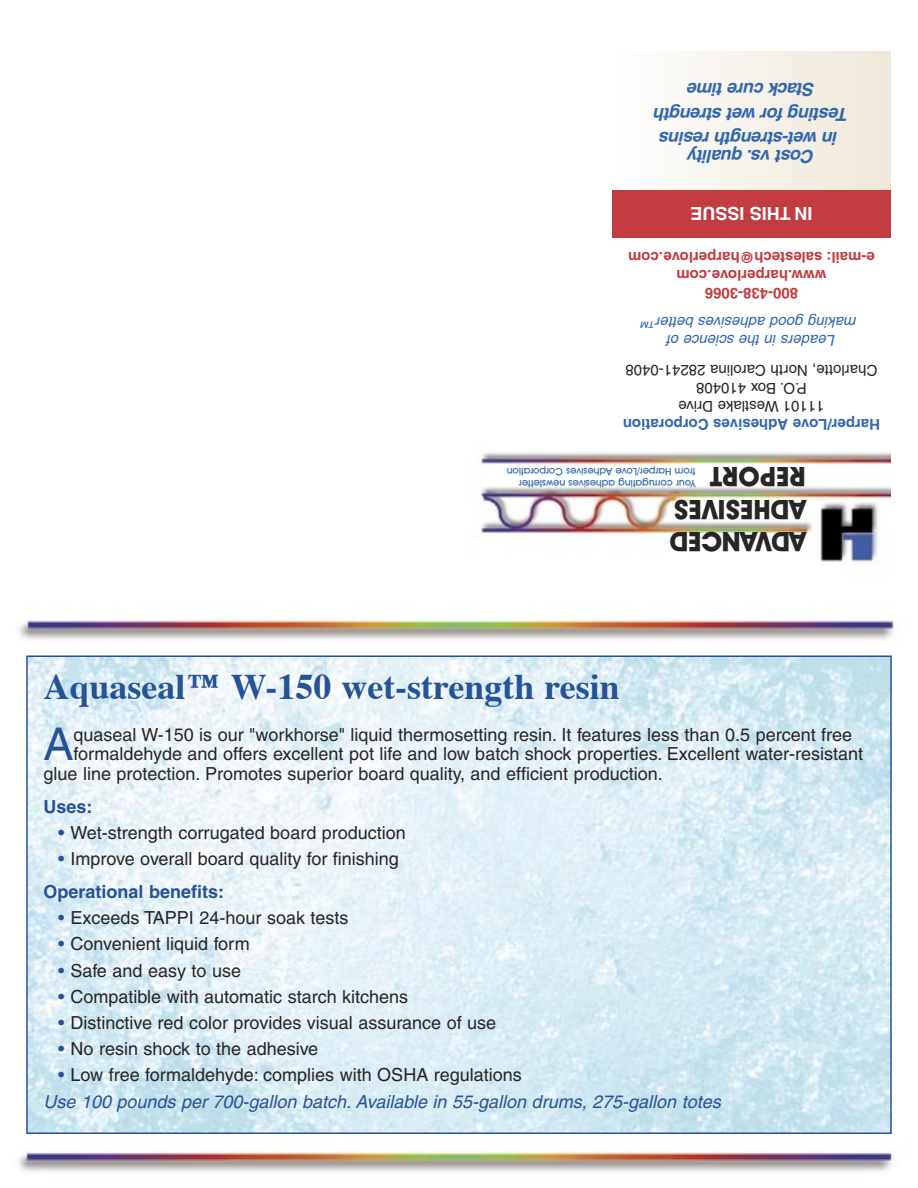
<style>
.page{position:relative;width:918px;height:1188px;background:#fff}
.page>*{position:absolute;margin:0;border:0;box-sizing:border-box;transform-origin:0 0}
.First_paragraph{font:45.15px "Helvetica";color:#255398}
.Headline_1{font:700 36px "Times";color:#255398}
.t1{font:700 27.15px "Avant Garde IT Cby BT";color:#272525}
.bullet_graph{font:18px "Helvetica";color:#272525}
.First_paragraph-2{font:18px "Helvetica";color:#272525}
.bullet_graph-2{font:italic 18px "Helvetica";color:#255398}
.t2{font:italic 700 18px/18px "Helvetica";letter-spacing:-.025em;color:#3267af;text-align:center}
.t3{font:700 18px "Helvetica";color:#255398}
.t4{font:700 18px "Helvetica";color:#fff}
.t5{font:15px/18px "Helvetica";color:#272525;text-align:center}
.t6{font:700 15px "Helvetica";color:#c23c40}
.t7{font:italic 15px/18px "Helvetica";color:#3267af;text-align:center}
.t8{font:700 15px "Helvetica";color:#3267af}
.t9{font:500 10.2px/12.3px "Avant Garde IT Cby BT";color:#3267af}
.s1{color:#255398}
</style>
<div class="page">
<img style="left:18px;top:1151px;width:890px;height:21px">
<img style="left:29px;top:658px;width:860px;height:473px">
<img style="left:19px;top:619px;width:879px;height:21px">
<img style="left:473px;top:452px;width:418px;height:110px">
<div style="left:612px;top:51px;width:279px;height:187px;background:linear-gradient(to right,#fff,#efe7d9)"></div>
<div style="left:612px;top:190px;width:279px;height:47px;background:#c23c40"></div>
<p class="t2" style="left:815px;top:98px;width:129px;rotate:-180deg">Stack cure time</p>
<p class="t2" style="left:849px;top:123px;width:196px;rotate:-180deg">Testing for wet strength</p>
<p class="t2" style="left:838px;top:166px;width:180px;rotate:-180deg">Cost vs. quality<br>in wet-strength resins</p>
<p class="t4" style="left:813px;top:225px;width:124px;rotate:-180deg">IN THIS ISSUE</p>
<p class="t6" style="left:875px;top:267px;width:248px;rotate:-180deg">e-mail: salestech@harperlove.com</p>
<p class="t6" style="left:827px;top:285px;width:152px;rotate:-180deg">www.harperlove.com</p>
<p class="t6" style="left:798px;top:303px;width:95px;rotate:-180deg">800-438-3066</p>
<p class="t7" style="left:857px;top:349px;width:217px;rotate:-180deg">Leaders in the science of making good adhesives better™</p>
<p class="t5" style="left:877px;top:415px;width:253px;rotate:-180deg">11101 Westlake Drive<br>P.O. Box 410408<br>Charlotte, North Carolina 28241-0408</p>
<p class="t8" style="left:880px;top:433px;width:259px;rotate:-180deg">Harper/Love Adhesives Corporation</p>
<p class="t9" style="left:696px;top:490px;width:190px;rotate:-180deg">Your corrugating adhesives newsletter from Harper/Love Adhesives Corporation</p>
<p class="t1" style="left:806px;top:493px;width:97px;rotate:-180deg">REPORT</p>
<p class="t1" style="left:806px;top:526px;width:133px;rotate:-180deg">ADHESIVES</p>
<p class="t1" style="left:806px;top:558px;width:138px;rotate:-180deg">ADVANCED</p>
<p class="Headline_1" style="left:44px;top:663px;width:578px">Aquaseal™ W-150 wet-strength resin</p>
<p class="First_paragraph" style="left:44px;top:718px;width:32px">A</p>
<p class="First_paragraph-2" style="left:74px;top:724px;width:780px">quaseal W-150 is our "workhorse" liquid thermosetting resin. It features less than 0.5 percent free</p>
<p class="First_paragraph-2" style="left:74px;top:743px;width:791px">formaldehyde and offers excellent pot life and low batch shock properties. Excellent water-resistant</p>
<p class="First_paragraph-2" style="left:44px;top:763px;width:621px">glue line protection. Promotes superior board quality, and efficient production.</p>
<p class="t3" style="left:44px;top:795px;width:51px">Uses:</p>
<p class="bullet_graph" style="left:58px;top:822px;width:349px"><span class="s1">•</span> Wet-strength corrugated board production</p>
<p class="bullet_graph" style="left:58px;top:848px;width:342px"><span class="s1">•</span> Improve overall board quality for finishing</p>
<p class="t3" style="left:44px;top:881px;width:182px">Operational benefits:</p>
<p class="bullet_graph" style="left:58px;top:908px;width:292px"><span class="s1">•</span> Exceeds TAPPI 24-hour soak tests</p>
<p class="bullet_graph" style="left:58px;top:934px;width:193px"><span class="s1">•</span> Convenient liquid form</p>
<p class="bullet_graph" style="left:58px;top:960px;width:184px"><span class="s1">•</span> Safe and easy to use</p>
<p class="bullet_graph" style="left:58px;top:986px;width:351px"><span class="s1">•</span> Compatible with automatic starch kitchens</p>
<p class="bullet_graph" style="left:58px;top:1012px;width:439px"><span class="s1">•</span> Distinctive red color provides visual assurance of use</p>
<p class="bullet_graph" style="left:58px;top:1038px;width:262px"><span class="s1">•</span> No resin shock to the adhesive</p>
<p class="bullet_graph" style="left:58px;top:1065px;width:465px"><span class="s1">•</span> Low free formaldehyde: complies with OSHA regulations</p>
<p class="bullet_graph-2" style="left:44px;top:1091px;width:679px">Use 100 pounds per 700-gallon batch. Available in 55-gallon drums, 275-gallon totes</p>
</div>
